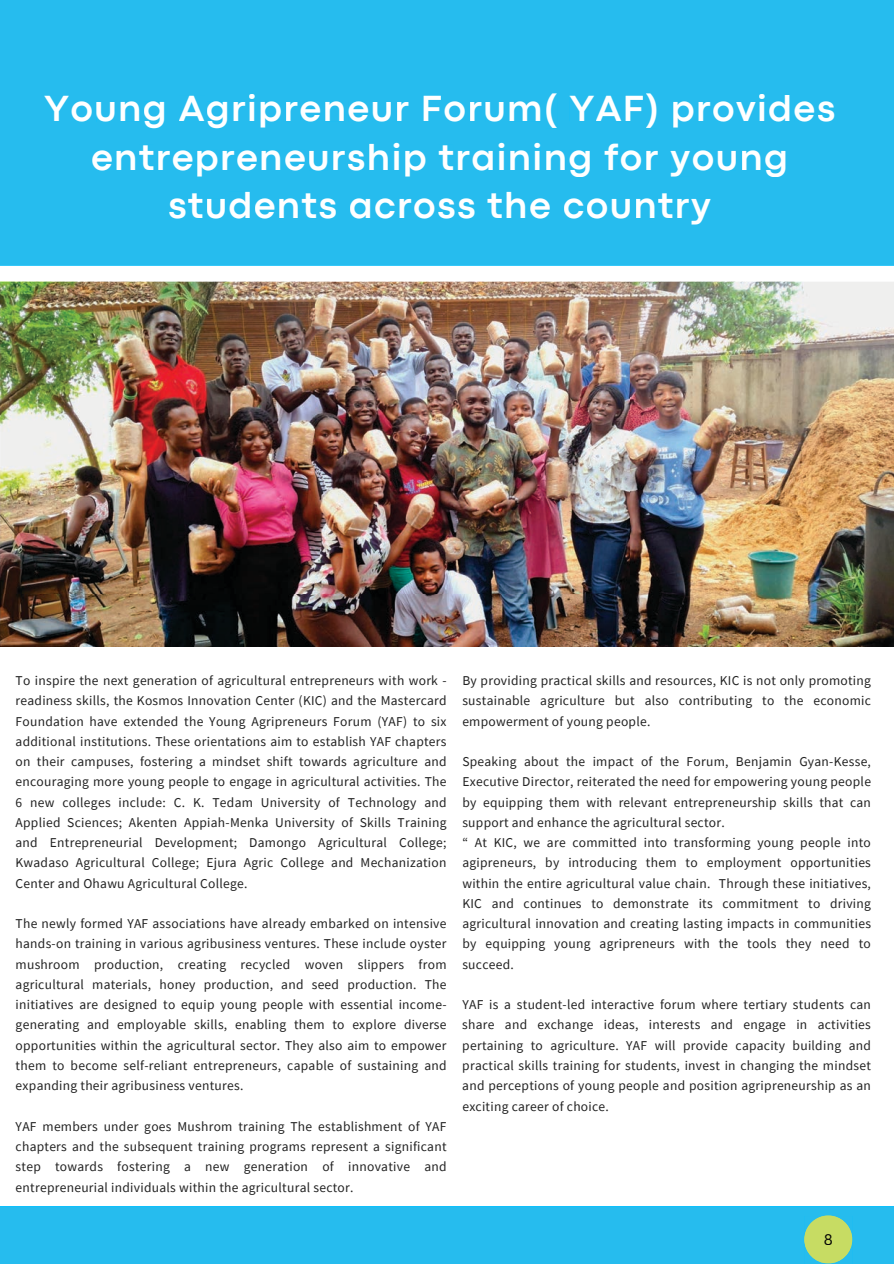
<style>
.page{position:relative;width:894px;height:1264px;background:#fff}
.page>*{position:absolute;margin:0;border:0;box-sizing:border-box;transform-origin:0 0}
.t1{font:700 37.95px/48.3px "Codec Pro";letter-spacing:.035em;color:#fff;text-align:center}
.t2{font:15px "Canva Sans";color:#020203}
.t3{font:13.5px/20.2px "Source Sans Pro";letter-spacing:.02em;color:#222;text-align:justify}
</style>
<div class="page">
<div style="left:0;top:0;width:893px;height:265px;background:#26bcee"></div>
<div style="left:44px;top:96px;width:25px;height:25px;background:#26bcee"></div>
<div style="left:72px;top:102px;width:20px;height:20px;background:#26bcee"></div>
<div style="left:97px;top:102px;width:17px;height:20px;background:#26bcee"></div>
<div style="left:121px;top:102px;width:18px;height:19px;background:#26bcee"></div>
<div style="left:144px;top:102px;width:20px;height:26px;background:#26bcee"></div>
<div style="left:179px;top:96px;width:25px;height:25px;background:#26bcee"></div>
<div style="left:207px;top:102px;width:20px;height:26px;background:#26bcee"></div>
<div style="left:234px;top:102px;width:11px;height:19px;background:#26bcee"></div>
<div style="left:249px;top:94px;width:6px;height:27px;background:#26bcee"></div>
<div style="left:261px;top:102px;width:20px;height:26px;background:#26bcee"></div>
<div style="left:286px;top:102px;width:11px;height:19px;background:#26bcee"></div>
<div style="left:301px;top:102px;width:19px;height:20px;background:#26bcee"></div>
<div style="left:325px;top:102px;width:18px;height:19px;background:#26bcee"></div>
<div style="left:349px;top:102px;width:19px;height:20px;background:#26bcee"></div>
<div style="left:373px;top:102px;width:18px;height:20px;background:#26bcee"></div>
<div style="left:397px;top:102px;width:11px;height:19px;background:#26bcee"></div>
<div style="left:424px;top:96px;width:17px;height:25px;background:#26bcee"></div>
<div style="left:445px;top:102px;width:20px;height:20px;background:#26bcee"></div>
<div style="left:470px;top:102px;width:11px;height:19px;background:#26bcee"></div>
<div style="left:485px;top:102px;width:18px;height:20px;background:#26bcee"></div>
<div style="left:510px;top:102px;width:30px;height:19px;background:#26bcee"></div>
<div style="left:546px;top:94px;width:11px;height:34px;background:#26bcee"></div>
<div style="left:569px;top:96px;width:25px;height:25px;background:#26bcee"></div>
<div style="left:596px;top:96px;width:25px;height:25px;background:#26bcee"></div>
<div style="left:625px;top:96px;width:18px;height:25px;background:#26bcee"></div>
<div style="left:646px;top:94px;width:10px;height:34px;background:#26bcee"></div>
<div style="left:673px;top:102px;width:20px;height:26px;background:#26bcee"></div>
<div style="left:698px;top:102px;width:12px;height:19px;background:#26bcee"></div>
<div style="left:713px;top:102px;width:20px;height:20px;background:#26bcee"></div>
<div style="left:736px;top:102px;width:19px;height:19px;background:#26bcee"></div>
<div style="left:759px;top:94px;width:5px;height:27px;background:#26bcee"></div>
<div style="left:769px;top:95px;width:20px;height:27px;background:#26bcee"></div>
<div style="left:794px;top:102px;width:20px;height:20px;background:#26bcee"></div>
<div style="left:817px;top:102px;width:17px;height:20px;background:#26bcee"></div>
<div style="left:92px;top:150px;width:20px;height:20px;background:#26bcee"></div>
<div style="left:117px;top:150px;width:18px;height:20px;background:#26bcee"></div>
<div style="left:139px;top:145px;width:14px;height:25px;background:#26bcee"></div>
<div style="left:158px;top:150px;width:12px;height:20px;background:#26bcee"></div>
<div style="left:173px;top:150px;width:19px;height:20px;background:#26bcee"></div>
<div style="left:197px;top:150px;width:20px;height:26px;background:#26bcee"></div>
<div style="left:223px;top:150px;width:11px;height:20px;background:#26bcee"></div>
<div style="left:237px;top:150px;width:20px;height:20px;background:#26bcee"></div>
<div style="left:262px;top:150px;width:18px;height:20px;background:#26bcee"></div>
<div style="left:285px;top:150px;width:20px;height:20px;background:#26bcee"></div>
<div style="left:309px;top:150px;width:18px;height:20px;background:#26bcee"></div>
<div style="left:333px;top:150px;width:12px;height:20px;background:#26bcee"></div>
<div style="left:348px;top:150px;width:16px;height:20px;background:#26bcee"></div>
<div style="left:369px;top:143px;width:19px;height:26px;background:#26bcee"></div>
<div style="left:393px;top:142px;width:6px;height:28px;background:#26bcee"></div>
<div style="left:405px;top:150px;width:20px;height:26px;background:#26bcee"></div>
<div style="left:439px;top:145px;width:14px;height:25px;background:#26bcee"></div>
<div style="left:458px;top:150px;width:11px;height:20px;background:#26bcee"></div>
<div style="left:472px;top:150px;width:20px;height:20px;background:#26bcee"></div>
<div style="left:498px;top:142px;width:6px;height:28px;background:#26bcee"></div>
<div style="left:510px;top:150px;width:18px;height:20px;background:#26bcee"></div>
<div style="left:534px;top:142px;width:6px;height:28px;background:#26bcee"></div>
<div style="left:546px;top:150px;width:18px;height:20px;background:#26bcee"></div>
<div style="left:569px;top:150px;width:20px;height:27px;background:#26bcee"></div>
<div style="left:604px;top:143px;width:14px;height:27px;background:#26bcee"></div>
<div style="left:620px;top:150px;width:21px;height:20px;background:#26bcee"></div>
<div style="left:646px;top:150px;width:11px;height:20px;background:#26bcee"></div>
<div style="left:670px;top:150px;width:20px;height:26px;background:#26bcee"></div>
<div style="left:692px;top:150px;width:20px;height:20px;background:#26bcee"></div>
<div style="left:717px;top:150px;width:18px;height:20px;background:#26bcee"></div>
<div style="left:741px;top:150px;width:19px;height:20px;background:#26bcee"></div>
<div style="left:765px;top:150px;width:20px;height:27px;background:#26bcee"></div>
<div style="left:169px;top:198px;width:17px;height:20px;background:#26bcee"></div>
<div style="left:188px;top:193px;width:14px;height:25px;background:#26bcee"></div>
<div style="left:207px;top:199px;width:18px;height:19px;background:#26bcee"></div>
<div style="left:230px;top:192px;width:20px;height:26px;background:#26bcee"></div>
<div style="left:255px;top:198px;width:19px;height:20px;background:#26bcee"></div>
<div style="left:279px;top:198px;width:19px;height:20px;background:#26bcee"></div>
<div style="left:302px;top:193px;width:14px;height:25px;background:#26bcee"></div>
<div style="left:319px;top:198px;width:17px;height:20px;background:#26bcee"></div>
<div style="left:350px;top:198px;width:20px;height:20px;background:#26bcee"></div>
<div style="left:375px;top:198px;width:20px;height:20px;background:#26bcee"></div>
<div style="left:400px;top:199px;width:11px;height:19px;background:#26bcee"></div>
<div style="left:414px;top:198px;width:20px;height:20px;background:#26bcee"></div>
<div style="left:438px;top:198px;width:16px;height:20px;background:#26bcee"></div>
<div style="left:458px;top:198px;width:16px;height:20px;background:#26bcee"></div>
<div style="left:487px;top:193px;width:15px;height:25px;background:#26bcee"></div>
<div style="left:506px;top:192px;width:19px;height:26px;background:#26bcee"></div>
<div style="left:530px;top:198px;width:19px;height:20px;background:#26bcee"></div>
<div style="left:564px;top:198px;width:19px;height:20px;background:#26bcee"></div>
<div style="left:587px;top:198px;width:20px;height:20px;background:#26bcee"></div>
<div style="left:611px;top:199px;width:18px;height:19px;background:#26bcee"></div>
<div style="left:636px;top:198px;width:18px;height:20px;background:#26bcee"></div>
<div style="left:658px;top:193px;width:14px;height:25px;background:#26bcee"></div>
<div style="left:677px;top:199px;width:11px;height:19px;background:#26bcee"></div>
<div style="left:691px;top:199px;width:19px;height:25px;background:#26bcee"></div>
<img style="left:0;top:282px;width:893px;height:364px">
<div style="left:0;top:1206px;width:893px;height:57px;background:#26bcee"></div>
<svg style="left:804px;top:1215px;width:48px;height:48px"></svg>
<div style="left:824px;top:1233px;width:7px;height:11px;background:#c7dc63"></div>
<h1 class="t1" style="left:44px;top:87px;width:792px">Young Agripreneur Forum( YAF) provides entrepreneurship training for young students across the country</h1>
<p class="t3" style="left:16px;top:670px;width:432px">To inspire the next generation of agricultural entrepreneurs with work - readiness skills, the Kosmos Innovation Center (KIC) and the Mastercard Foundation have extended the Young Agripreneurs Forum (YAF) to six additional institutions. These orientations aim to establish YAF chapters on their campuses, fostering a mindset shift towards agriculture and encouraging more young people to engage in agricultural activities. The 6 new colleges include: C. K. Tedam University of Technology and Applied Sciences; Akenten Appiah-Menka University of Skills Training and Entrepreneurial Development; Damongo Agricultural College; Kwadaso Agricultural College; Ejura Agric College and Mechanization Center and Ohawu Agricultural College.</p>
<p class="t3" style="left:16px;top:913px;width:432px">The newly formed YAF associations have already embarked on intensive hands-on training in various agribusiness ventures. These include oyster mushroom production, creating recycled woven slippers from agricultural materials, honey production, and seed production. The initiatives are designed to equip young people with essential income&shy;generating and employable skills, enabling them to explore diverse opportunities within the agricultural sector. They also aim to empower them to become self-reliant entrepreneurs, capable of sustaining and expanding their agribusiness ventures.</p>
<p class="t3" style="left:16px;top:1115px;width:432px">YAF members under goes Mushrom training The establishment of YAF chapters and the subsequent training programs represent a significant step towards fostering a new generation of innovative and entrepreneurial individuals within the agricultural sector.</p>
<p class="t3" style="left:462px;top:670px;width:410px">By providing practical skills and resources, KIC is not only promoting sustainable agriculture but also contributing to the economic empowerment of young people.</p>
<p class="t3" style="left:462px;top:751px;width:410px;text-align:left">Speaking about the impact of the Forum, Benjamin Gyan-Kesse, Executive Director, reiterated the need for empowering young people by equipping them with relevant entrepreneurship skills that can support and enhance the agricultural sector.<br>“ At KIC, we are committed into transforming young people into agipreneurs, by introducing them to employment opportunities within the entire agricultural value chain. Through these initiatives, KIC and continues to demonstrate its commitment to driving agricultural innovation and creating lasting impacts in communities by equipping young agripreneurs with the tools they need to succeed.</p>
<p class="t3" style="left:462px;top:994px;width:410px">YAF is a student-led interactive forum where tertiary students can share and exchange ideas, interests and engage in activities pertaining to agriculture. YAF will provide capacity building and practical skills training for students, invest in changing the mindset and perceptions of young people and position agripreneurship as an exciting career of choice.</p>
<p class="t2" style="left:823px;top:1228px;width:11px">8</p>
</div>
